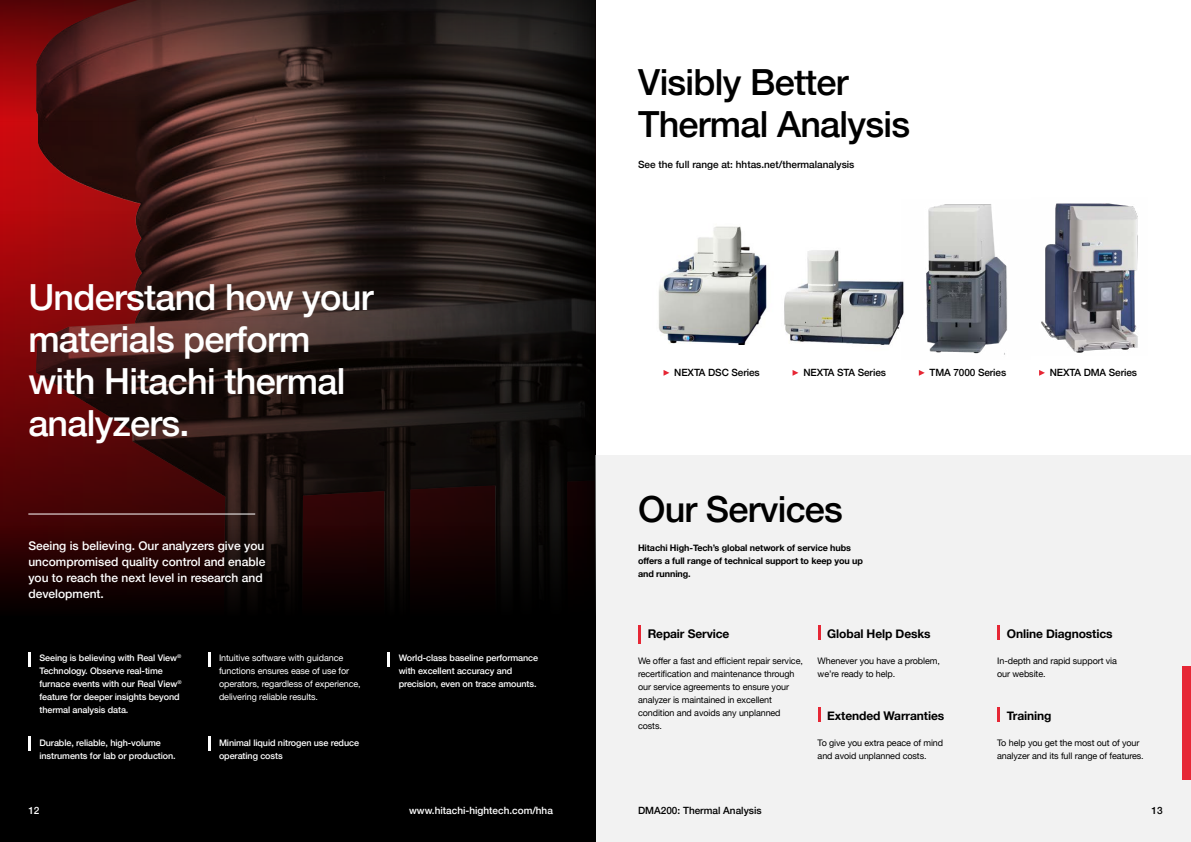
<style>
.page{position:relative;width:1191px;height:842px;background:#fff}
.page>*{position:absolute;margin:0;border:0;box-sizing:border-box;transform-origin:0 0}
.t1{font:500 36px/42px "Helvetica Neue";letter-spacing:-.02em;color:#fff}
.t2{font:500 36px/42px "Helvetica Neue";letter-spacing:-.02em;color:#000}
.t3{font:500 12px/16px "Helvetica Neue";color:#fff}
.t4{font:700 12px "Helvetica Neue";letter-spacing:-.01em;color:#000}
.t5{font:500 10px "Helvetica Neue";color:#000}
.t6{font:500 10px "Helvetica Neue";color:#fff}
.t7{font:9px/13px "Helvetica Neue";letter-spacing:-.01em;color:#000}
.t8{font:500 9px/13px "Helvetica Neue";letter-spacing:-.01em;color:#fff}
.t9{font:9px/13px "Helvetica Neue";letter-spacing:-.01em;color:#fff}
.t10{font:700 9px/13px "Helvetica Neue";letter-spacing:-.01em;color:#000}
</style>
<div class="page">
<div style="left:595px;top:456px;width:596px;height:386px;background:#f2f2f2"></div>
<div style="left:0;top:617px;width:595px;height:225px;background:#000"></div>
<div style="left:1182px;top:666px;width:9px;height:114px;background:#e62735"></div>
<svg style="left:0;top:122px;width:595px;height:87px;background:#482320"></svg>
<svg style="left:0;top:209px;width:595px;height:316px;background:#371514"></svg>
<svg style="left:0;top:0;width:595px;height:122px;background:#3c1f1d"></svg>
<svg style="left:0;top:525px;width:595px;height:92px;background:#130303"></svg>
<hr style="left:28px;top:513px;width:227px;height:1px;background:#fff">
<hr style="left:28px;top:652px;width:3px;height:14px;background:#fff">
<hr style="left:28px;top:737px;width:3px;height:14px;background:#fff">
<hr style="left:208px;top:737px;width:3px;height:14px;background:#fff">
<hr style="left:208px;top:652px;width:3px;height:14px;background:#fff">
<hr style="left:387px;top:652px;width:3px;height:14px;background:#fff">
<img style="left:658px;top:226px;width:109px;height:118px">
<img style="left:784px;top:250px;width:117px;height:95px">
<img style="left:901px;top:204px;width:106px;height:151px">
<img style="left:1041px;top:203px;width:97px;height:150px">
<hr style="left:997px;top:626px;width:3px;height:14px;background:#e62735">
<hr style="left:638px;top:626px;width:3px;height:18px;background:#e62735">
<hr style="left:817px;top:626px;width:3px;height:14px;background:#e62735">
<hr style="left:817px;top:708px;width:3px;height:14px;background:#e62735">
<hr style="left:997px;top:708px;width:3px;height:14px;background:#e62735">
<svg style="left:663px;top:370px;width:6px;height:6px"></svg>
<svg style="left:792px;top:370px;width:6px;height:6px"></svg>
<svg style="left:918px;top:370px;width:6px;height:6px"></svg>
<svg style="left:1039px;top:370px;width:6px;height:6px"></svg>
<h1 class="t2" style="left:638px;top:58px;width:274px">Visibly Better<br>Thermal Analysis</h1>
<h1 class="t1" style="left:28px;top:273px;width:346px">Understand how your materials perform with Hitachi thermal analyzers.</h1>
<h2 class="t3" style="left:28px;top:537px;width:238px">Seeing is believing. Our analyzers give you uncompromised quality control and enable you to reach the next level in research and development.</h2>
<p class="t8" style="left:39px;top:650px;width:144px">Seeing is believing with Real View<sup>®<br></sup>Technology. Observe real-time furnace events with our Real View<sup>® </sup>feature for deeper insights beyond thermal analysis data.</p>
<p class="t8" style="left:39px;top:735px;width:138px">Durable, reliable, high-volume instruments for lab or production.</p>
<p class="t8" style="left:219px;top:735px;width:141px">Minimal liquid nitrogen use reduce operating costs</p>
<p class="t9" style="left:219px;top:651px;width:143px">Intuitive software with guidance functions ensures ease of use for operators, regardless of experience, delivering reliable results.</p>
<p class="t8" style="left:399px;top:650px;width:141px">World-class baseline performance with excellent accuracy and precision, even on trace amounts.</p>
<p class="t5" style="left:638px;top:157px;width:218px">See the full range at: hhtas.net/thermalanalysis</p>
<p class="t5" style="left:674px;top:365px;width:87px">NEXTA DSC Series</p>
<p class="t5" style="left:803px;top:365px;width:84px">NEXTA STA Series</p>
<p class="t5" style="left:929px;top:365px;width:78px">TMA 7000 Series</p>
<p class="t5" style="left:1049px;top:365px;width:89px">NEXTA DMA Series</p>
<h1 class="t2" style="left:638px;top:485px;width:206px">Our Services</h1>
<p class="t10" style="left:638px;top:542px;width:226px">Hitachi High-Tech’s global network of service hubs offers a full range of technical support to keep you up and running.</p>
<h2 class="t4" style="left:647px;top:624px;width:83px">Repair Service</h2>
<p class="t7" style="left:638px;top:654px;width:166px">We offer a fast and efficient repair service, recertification and maintenance through our service agreements to ensure your analyzer is maintained in excellent condition and avoids any unplanned costs.</p>
<h2 class="t4" style="left:827px;top:624px;width:105px">Global Help Desks</h2>
<p class="t7" style="left:817px;top:654px;width:124px">Whenever you have a problem, we’re ready to help.</p>
<h2 class="t4" style="left:827px;top:706px;width:118px">Extended Warranties</h2>
<p class="t7" style="left:817px;top:736px;width:127px">To give you extra peace of mind and avoid unplanned costs.</p>
<h2 class="t4" style="left:1006px;top:624px;width:107px">Online Diagnostics</h2>
<p class="t7" style="left:997px;top:654px;width:121px">In-depth and rapid support via our website.</p>
<h2 class="t4" style="left:1006px;top:706px;width:46px">Training</h2>
<p class="t7" style="left:997px;top:736px;width:148px">To help you get the most out of your analyzer and its full range of features.</p>
<p class="t6" style="left:28px;top:802px;width:13px">12</p>
<p class="t6" style="left:409px;top:802px;width:145px">www.hitachi-hightech.com/hha</p>
<p class="t5" style="left:638px;top:802px;width:125px">DMA200: Thermal Analysis</p>
<p class="t5" style="left:1151px;top:802px;width:13px">13</p>
</div>
